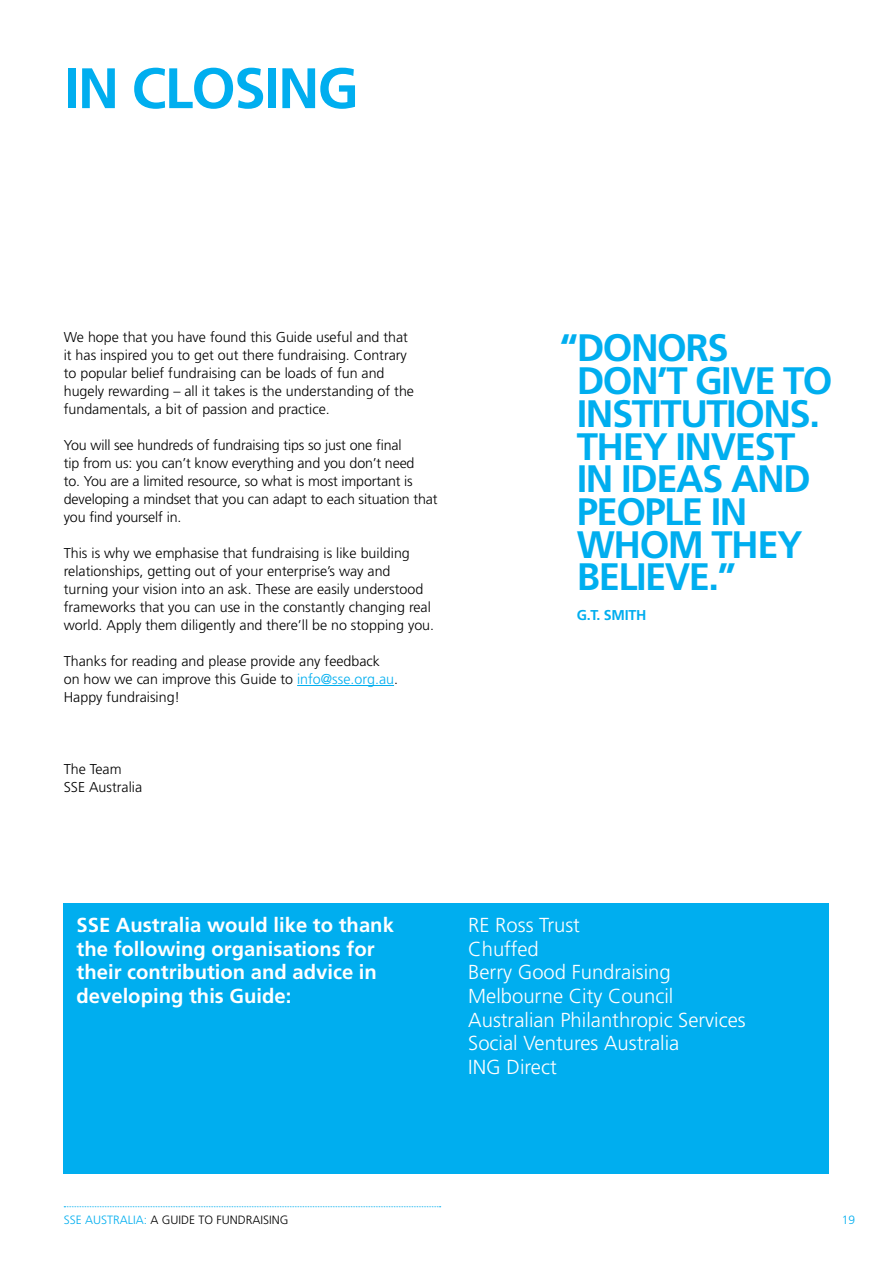
<style>
.page{position:relative;width:893px;height:1263px;background:#fff}
.page>*{position:absolute;margin:0;border:0;box-sizing:border-box;transform-origin:0 0}
.t1{font:700 57px "Frutiger";letter-spacing:-.03em;color:#00aeef}
.t2{font:700 38.25px/32.7px "Frutiger";letter-spacing:-.04em;color:#00aeef}
.t3{font:300 20.25px/23.7px "Frutiger";color:#fff}
.t4{font:700 20.25px/23.7px "Frutiger";color:#fff}
.t5{font:300 14.25px/18px "Frutiger";color:#000}
.t6{font:700 14.25px "Frutiger";color:#00aeef}
.t7{font:300 12px "Frutiger";color:#000}
.t8{font:300 12px "Frutiger";color:#00aeef}
.s1{color:#00aeef}
</style>
<div class="page">
<svg style="left:64px;top:1206px;width:377px;height:1px"></svg>
<div style="left:64px;top:903px;width:765px;height:271px;background:#00aeef"></div>
<hr style="left:297px;top:685px;width:97px;height:1px;background:#00aeef">
<h1 class="t1" style="left:64px;top:55px;width:290px">In Closing</h1>
<p class="t5" style="left:64px;top:328px;width:352px">We hope that you have found this Guide useful and that it has inspired you to get out there fundraising. Contrary to popular belief fundraising can be loads of fun and hugely rewarding – all it takes is the understanding of the fundamentals, a bit of passion and practice.</p>
<p class="t5" style="left:64px;top:436px;width:375px">You will see hundreds of fundraising tips so just one final<br>tip from us: you can’t know everything and you don’t need<br>to. You are a limited resource, so what is most important is developing a mindset that you can adapt to each situation that you find yourself in.</p>
<p class="t5" style="left:64px;top:544px;width:372px">This is why we emphasise that fundraising is like building relationships, getting out of your enterprise’s way and turning your vision into an ask. These are easily understood frameworks that you can use in the constantly changing real world. Apply them diligently and there’ll be no stopping you.</p>
<p class="t5" style="left:64px;top:652px;width:336px">Thanks for reading and please provide any feedback on how we can improve this Guide to <span class="s1">info@sse.org.au</span>.<br>Happy fundraising!</p>
<p class="t5" style="left:64px;top:760px;width:80px">The Team<br>SSE Australia</p>
<h2 class="t2" style="left:560px;top:331px;width:40px">“ DONOR</h2>
<h2 class="t2" style="left:707px;top:331px;width:23px">S</h2>
<h2 class="t2" style="left:577px;top:364px;width:27px">DON</h2>
<h2 class="t2" style="left:577px;top:364px;width:254px;text-indent:80px">’T GIVE TO<br>IN STITUTION S.<br>THEY INVEST<br>IN ID EAS AND<br>PEOPLE IN<br>WHOM THEY<br>BELIEVE.”</h2>
<p class="t6" style="left:577px;top:607px;width:61px">G.T. Smith</p>
<h3 class="t4" style="left:77px;top:913px;width:319px">SSE Australia would like to thank the following organisations for their contribution and advice in developing this Guide:</h3>
<h3 class="t3" style="left:468px;top:913px;width:279px">RE Ross Trust<br>Chuffed<br>Berry Good Fundraising<br>Melbourne City Council<br>Australian Philanthropic Services<br>Social Ventures Australia<br>ING Direct</h3>
<p class="t7" style="left:64px;top:1213px;width:226px"><span class="s1">SSE AUSTRALIA:</span> A GUIDE TO FUNDRAISING</p>
<p class="t8" style="left:842px;top:1213px;width:15px">19</p>
</div>
